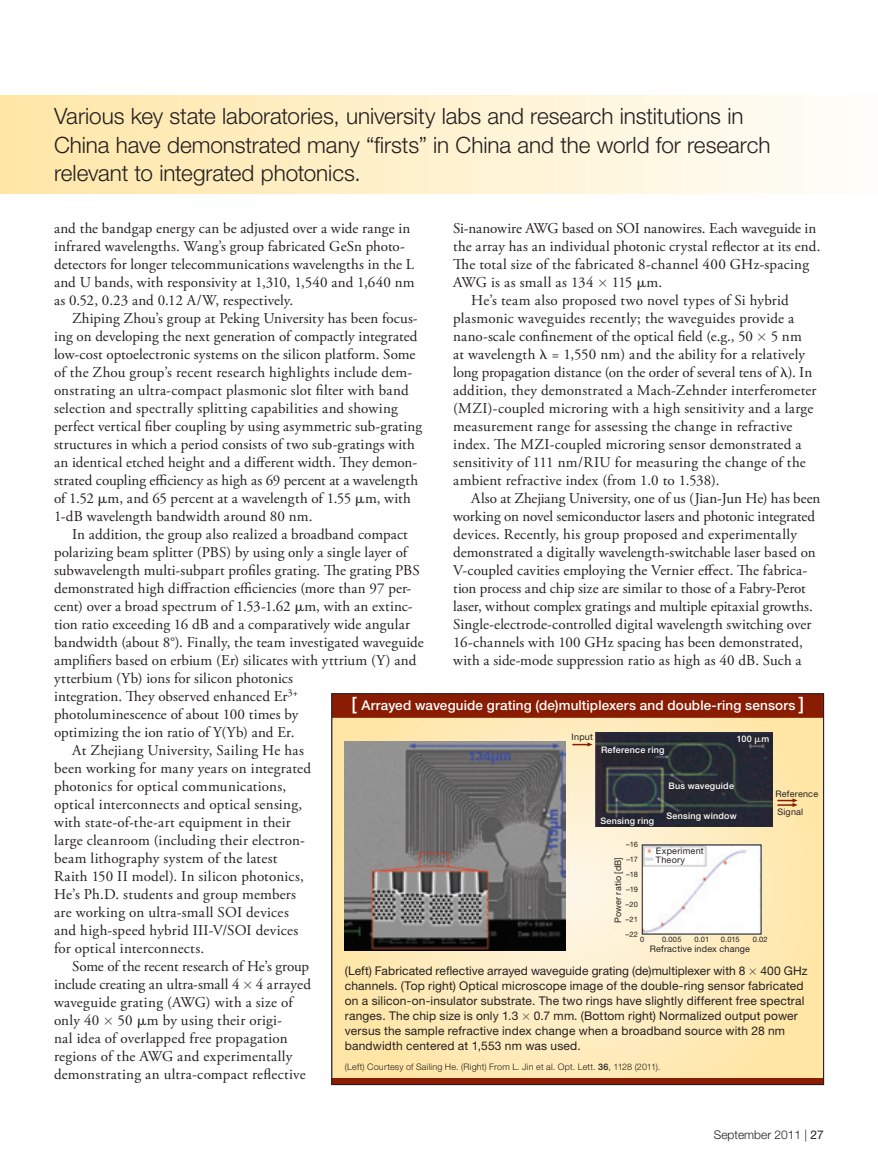
<style>
.page{position:relative;width:878px;height:1175px;background:#fff}
.page>*{position:absolute;margin:0;border:0;box-sizing:border-box;transform-origin:0 0}
.t1{font:300 22.5px/28.5px "Helvetica Neue LT Std";letter-spacing:-.005em;color:#231f20}
.t2{font:15px/18px "Adobe Garamond Pro";letter-spacing:.01em;color:#231f20}
.t3{font:15px "Adobe Garamond Pro";letter-spacing:-.01em;color:#231f20}
.t4{font:500 13.5px "Helvetica Neue LT Std";letter-spacing:.01em;color:#fff}
.t5{font:12px/15px "Helvetica Neue LT Std";letter-spacing:.01em;color:#231f20}
.t6{font:300 12px "Helvetica Neue LT Std";color:#231f20}
.t7{font:9px/9px "Helvetica Neue LT Std";letter-spacing:.02em;color:#231f20}
.t8{font:300 9px "Helvetica Neue LT Std";letter-spacing:.02em;color:#231f20}
.t9{font:500 9px "Helvetica Neue LT Std";letter-spacing:.025em;color:#fff}
.t10{font:7.5px/15px "Helvetica Neue LT Std";letter-spacing:-.005em;color:#231f20;text-align:justify}
.s1{font-size:18px}
.s2{font-weight:500}
.s3{font-weight:400}
</style>
<div class="page">
<div style="left:0;top:95px;width:878px;height:98px;background:linear-gradient(to right,#fee6a6,#fefdfa)"></div>
<svg style="left:333px;top:718px;width:489px;height:360px;background:#fbe8b9"></svg>
<div style="left:332px;top:694px;width:492px;height:24px;background:#891c02"></div>
<div style="left:332px;top:1078px;width:492px;height:6px;background:#891c02"></div>
<img style="left:345px;top:741px;width:221px;height:209px">
<img style="left:596px;top:732px;width:176px;height:94px">
<img style="left:644px;top:846px;width:115px;height:86px">
<svg style="left:572px;top:742px;width:20px;height:4px"></svg>
<svg style="left:777px;top:798px;width:20px;height:9px"></svg>
<svg style="left:755px;top:737px;width:6px;height:7px"></svg>
<h1 class="t1" style="left:54px;top:101px;width:718px">Various key state laboratories, university labs and research institutions in<br>China have demonstrated many “firsts” in China and the world for research relevant to integrated photonics.</h1>
<p class="t2" style="left:54px;top:220px;width:362px">and the bandgap energy can be adjusted over a wide range in infrared wavelengths. Wang’s group fabricated GeSn photo&shy;detectors for longer telecommunications wavelengths in the L and U bands, with responsivity at 1,310, 1,540 and 1,640 nm as 0.52, 0.23 and 0.12 A/W, respectively.</p>
<p class="t2" style="left:54px;top:310px;width:370px;text-indent:18px">Zhiping Zhou’s group at Peking University has been focus&shy;ing on developing the next generation of compactly integrated low-cost optoelectronic systems on the silicon platform. Some of the Zhou group’s recent research highlights include dem&shy;onstrating an ultra-compact plasmonic slot filter with band selection and spectrally splitting capabilities and showing perfect vertical fiber coupling by using asymmetric sub-grating structures in which a period consists of two sub-gratings with an identical etched height and a different width. They demon&shy;strated coupling efficiency as high as 69 percent at a wavelength of 1.52 m, and 65 percent at a wavelength of 1.55 m, with 1-dB wavelength bandwidth around 80 nm.</p>
<p class="t2" style="left:72px;top:526px;width:337px">In addition, the group also realized a broadband compact</p>
<p class="t2" style="left:54px;top:544px;width:354px">polarizing beam splitter (PBS) by using only a single layer of</p>
<p class="t2" style="left:54px;top:562px;width:367px">subwavelength multi-subpart profiles grating. The grating PBS</p>
<p class="t2" style="left:54px;top:580px;width:359px">demonstrated high diffraction efficiencies (more than 97 per-</p>
<p class="t2" style="left:54px;top:598px;width:360px">cent) over a broad spectrum of 1.53-1.62 m, with an extinc-</p>
<p class="t2" style="left:54px;top:616px;width:358px">tion ratio exceeding 16 dB and a comparatively wide angular</p>
<p class="t2" style="left:54px;top:634px;width:371px">bandwidth (about 8°). Finally, the team investigated waveguide</p>
<p class="t2" style="left:54px;top:652px;width:364px">amplifiers based on erbium (Er) silicates with yttrium (Y) and</p>
<p class="t2" style="left:54px;top:670px;width:240px">ytterbium (Yb) ions for silicon photonics</p>
<p class="t2" style="left:54px;top:688px;width:245px">integration. They observed enhanced Er<sup>3+</sup></p>
<p class="t2" style="left:54px;top:706px;width:246px">photoluminescence of about 100 times by</p>
<p class="t2" style="left:54px;top:724px;width:242px">optimizing the ion ratio of Y(Yb) and Er.</p>
<p class="t2" style="left:72px;top:742px;width:233px">At Zhejiang University, Sailing He has</p>
<p class="t2" style="left:54px;top:760px;width:258px">been working for many years on integrated</p>
<p class="t2" style="left:54px;top:778px;width:234px">photonics for optical communications,</p>
<p class="t2" style="left:54px;top:796px;width:250px">optical interconnects and optical sensing,</p>
<p class="t2" style="left:54px;top:814px;width:238px">with state-of-the-art equipment in their</p>
<p class="t2" style="left:54px;top:832px;width:252px">large cleanroom (including their electron-</p>
<p class="t2" style="left:54px;top:850px;width:225px">beam lithography system of the latest</p>
<p class="t2" style="left:54px;top:868px;width:251px">Raith 150 II model). In silicon photonics,</p>
<p class="t2" style="left:54px;top:886px;width:243px">He’s Ph.D. students and group members</p>
<p class="t2" style="left:54px;top:904px;width:236px">are working on ultra-small SOI devices</p>
<p class="t2" style="left:54px;top:922px;width:246px">and high-speed hybrid III-V/SOI devices</p>
<p class="t2" style="left:54px;top:940px;width:152px">for optical interconnects.</p>
<p class="t3" style="left:72px;top:957px;width:238px">Some of the recent research of He’s group</p>
<p class="t2" style="left:54px;top:976px;width:258px">include creating an ultra-small 4 ✓ 4 arrayed</p>
<p class="t2" style="left:54px;top:994px;width:240px">waveguide grating (AWG) with a size of</p>
<p class="t2" style="left:54px;top:1012px;width:229px">only 40 ✓ 50 m by using their origi-</p>
<p class="t2" style="left:54px;top:1030px;width:235px">nal idea of overlapped free propagation</p>
<p class="t2" style="left:54px;top:1048px;width:240px">regions of the AWG and experimentally</p>
<p class="t2" style="left:54px;top:1066px;width:253px">demonstrating an ultra-compact reflective</p>
<p class="t2" style="left:453px;top:220px;width:364px">Si-nanowire AWG based on SOI nanowires. Each waveguide in</p>
<p class="t2" style="left:453px;top:238px;width:369px">the array has an individual photonic crystal reflector at its end.</p>
<p class="t2" style="left:453px;top:256px;width:357px">The total size of the fabricated 8-channel 400 GHz-spacing</p>
<p class="t2" style="left:453px;top:274px;width:211px">AWG is as small as 134 ✓ 115 m.</p>
<p class="t2" style="left:471px;top:292px;width:319px">He’s team also proposed two novel types of Si hybrid</p>
<p class="t2" style="left:453px;top:310px;width:342px">plasmonic waveguides recently; the waveguides provide a</p>
<p class="t2" style="left:453px;top:328px;width:350px">nano-scale confinement of the optical field (e.g., 50 ✓ 5 nm</p>
<p class="t2" style="left:453px;top:346px;width:353px">at wavelength ● = 1,550 nm) and the ability for a relatively</p>
<p class="t3" style="left:453px;top:363px;width:360px">long propagation distance (on the order of several tens of ●). In</p>
<p class="t2" style="left:453px;top:382px;width:365px">addition, they demonstrated a Mach-Zehnder interferometer</p>
<p class="t2" style="left:453px;top:400px;width:362px">(MZI)-coupled microring with a high sensitivity and a large</p>
<p class="t2" style="left:453px;top:418px;width:341px">measurement range for assessing the change in refractive</p>
<p class="t2" style="left:453px;top:436px;width:350px">index. The MZI-coupled microring sensor demonstrated a</p>
<p class="t2" style="left:453px;top:454px;width:354px">sensitivity of 111 nm/RIU for measuring the change of the</p>
<p class="t2" style="left:453px;top:472px;width:268px">ambient refractive index (from 1.0 to 1.538).</p>
<p class="t2" style="left:471px;top:490px;width:350px">Also at Zhejiang University, one of us (Jian-Jun He) has been</p>
<p class="t3" style="left:453px;top:507px;width:363px">working on novel semiconductor lasers and photonic integrated</p>
<p class="t2" style="left:453px;top:526px;width:345px">devices. Recently, his group proposed and experimentally</p>
<p class="t2" style="left:453px;top:544px;width:364px">demonstrated a digitally wavelength-switchable laser based on</p>
<p class="t2" style="left:453px;top:562px;width:355px">V-coupled cavities employing the Vernier effect. The fabrica-</p>
<p class="t2" style="left:453px;top:580px;width:354px">tion process and chip size are similar to those of a Fabry-Perot</p>
<p class="t2" style="left:453px;top:598px;width:361px">laser, without complex gratings and multiple epitaxial growths.</p>
<p class="t2" style="left:453px;top:616px;width:360px">Single-electrode-controlled digital wavelength switching over</p>
<p class="t2" style="left:453px;top:634px;width:351px">16-channels with 100 GHz spacing has been demonstrated,</p>
<p class="t2" style="left:453px;top:652px;width:350px">with a side-mode suppression ratio as high as 40 dB. Such a</p>
<p class="t4" style="left:351px;top:697px;width:454px"><span class="s1">[</span> Arrayed waveguide grating (de)multiplexers and double-ring sensors <span class="s1">]</span></p>
<p class="t7" style="left:571px;top:732px;width:23px">Input</p>
<p class="t9" style="left:736px;top:733px;width:34px">100 m</p>
<p class="t9" style="left:601px;top:744px;width:65px">Reference ring</p>
<p class="t9" style="left:668px;top:780px;width:67px">Bus waveguide</p>
<p class="t7" style="left:775px;top:788px;width:44px">Reference</p>
<p class="t7" style="left:777px;top:806px;width:27px">Signal</p>
<p class="t9" style="left:666px;top:810px;width:72px">Sensing window</p>
<p class="t9" style="left:600px;top:815px;width:55px">Sensing ring</p>
<p class="t10" style="left:625px;top:836px;width:14px">–16 –17 –18 –19 –20 –21 –22</p>
<p class="t7" style="left:656px;top:846px;width:49px">Experiment<br>Theory</p>
<p class="t7" style="left:613px;top:923px;width:68px;rotate:-90deg">Power ratio [dB]</p>
<p class="t10" style="left:640px;top:931px;width:6px">0</p>
<p class="t10" style="left:662px;top:931px;width:21px">0.005</p>
<p class="t10" style="left:694px;top:931px;width:16px">0.01</p>
<p class="t10" style="left:721px;top:931px;width:20px">0.015</p>
<p class="t10" style="left:752px;top:931px;width:16px">0.02</p>
<p class="t7" style="left:649px;top:944px;width:102px">Refractive index change</p>
<p class="t5" style="left:345px;top:963px;width:464px">(Left) Fabricated reflective arrayed waveguide grating (de)multiplexer with 8 ✓ 400 GHz channels. (Top right) Optical microscope image of the double-ring sensor fabricated on a silicon-on-insulator substrate. The two rings have slightly different free spectral ranges. The chip size is only 1.3 ✓ 0.7 mm. (Bottom right) Normalized output power versus the sample refractive index change when a broadband source with 28 nm bandwidth centered at 1,553 nm was used.</p>
<p class="t8" style="left:345px;top:1061px;width:317px">(Left) Courtesy of Sailing He. (Right) From L. Jin et al. Opt. Lett. <span class="s2">36</span>, 1128 (2011).</p>
<p class="t6" style="left:713px;top:1126px;width:112px">September 2011 | <span class="s3">27</span></p>
</div>
